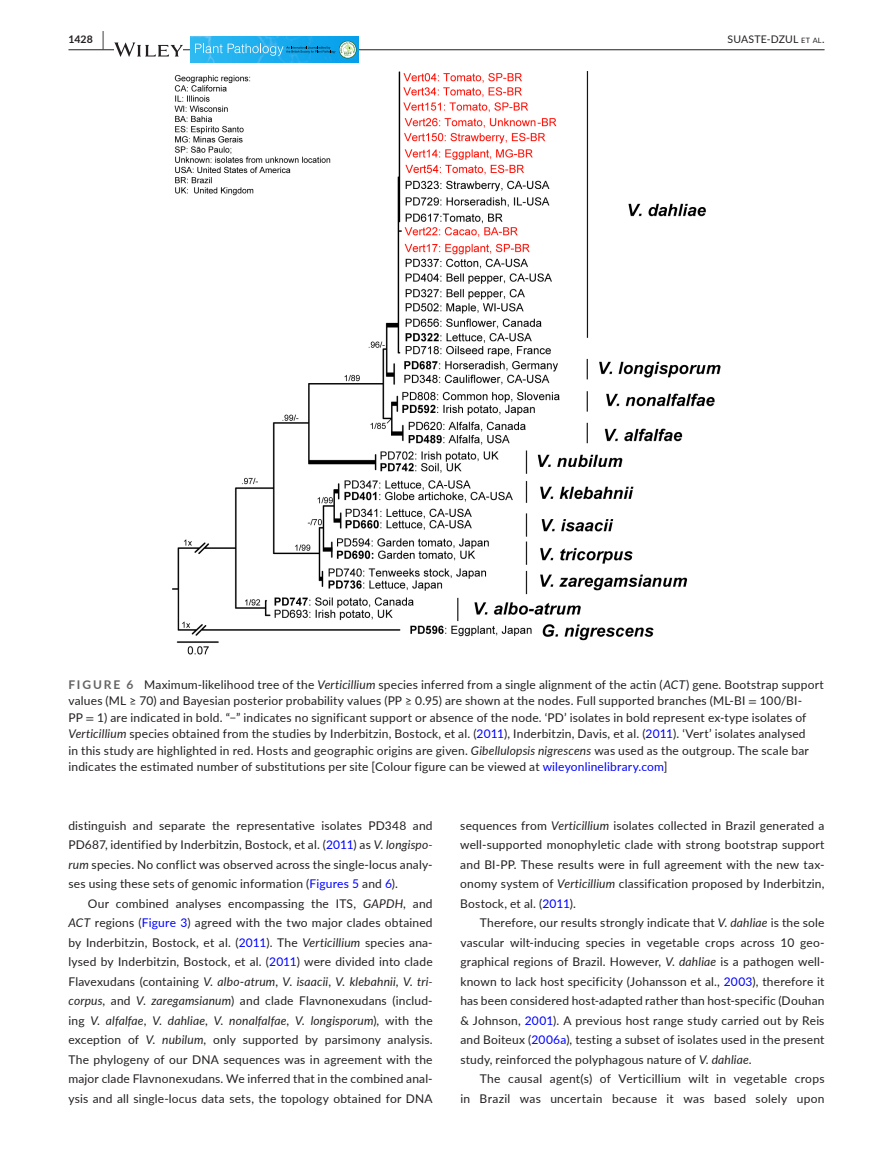
<style>
.page{position:relative;width:893px;height:1174px;background:#fff}
.page>*{position:absolute;margin:0;border:0;box-sizing:border-box;transform-origin:0 0}
.t1{font:12px/19.5px "Lato";letter-spacing:.015em;color:#231f20;text-align:justify}
.t2{font:10.5px "Lato";letter-spacing:.015em;color:#231f20}
.t3{font:700 10.5px "Lato";color:#231f20}
.s1{font-size:19.5px}
.s2{font-size:7.35px}
.s3{font-weight:700;color:#636366}
.s4{font-style:italic}
.s5{font-family:"STIX"}
.s6{color:#00f}
</style>
<div class="page">
<hr style="left:68px;top:49px;width:756px;height:1px;background:#231f20">
<svg style="left:114px;top:42px;width:69px;height:15px"></svg>
<img style="left:191px;top:37px;width:167px;height:25px">
<svg style="left:340px;top:41px;width:16px;height:17px"></svg>
<svg style="left:195px;top:42px;width:160px;height:14px;background:#40b3e3"></svg>
<img style="left:172px;top:71px;width:549px;height:584px">
<p class="t3" style="left:68px;top:31px;width:37px">1428 <span class="s1">|</span></p>
<p class="t2" style="left:727px;top:31px;width:98px">SUASTE-DZUL <span class="s2">et al</span>.</p>
<p class="t1" style="left:68px;top:675px;width:757px;line-height:16.5px;text-align:left"><span class="s3">FIGURE 6</span> Maximum-likelihood tree of the <span class="s4">Verticillium</span> species inferred from a single alignment of the actin (<span class="s4">ACT</span>) gene. Bootstrap support values (ML ≥ 70) and Bayesian posterior probability values (PP ≥ 0.95) are shown at the nodes. Full supported branches (ML-BI <span class="s5">=</span> 100/BI-<br>PP <span class="s5">=</span> 1) are indicated in bold. “−” indicates no significant support or absence of the node. ‘PD’ isolates in bold represent ex-type isolates of <span class="s4">Verticillium</span> species obtained from the studies by Inderbitzin, Bostock, et al. (<span class="s6">2011</span>), Inderbitzin, Davis, et al. (<span class="s6">2011</span>). ‘Vert’ isolates analysed<br>in this study are highlighted in red. Hosts and geographic origins are given. <span class="s4">Gibellulopsis nigrescens</span> was used as the outgroup. The scale bar indicates the estimated number of substitutions per site [Colour figure can be viewed at <span class="s6">wileyonlinelibrary.com</span>]</p>
<p class="t1" style="left:68px;top:815px;width:366px">distinguish and separate the representative isolates PD348 and PD687, identified by Inderbitzin, Bostock, et al. (<span class="s6">2011</span>) as <span class="s4">V</span>. <span class="s4">longispo&shy;rum</span> species. No conflict was observed across the single-locus analy&shy;ses using these sets of genomic information (<span class="s6">Figures 5</span> and <span class="s6">6</span>).</p>
<p class="t1" style="left:68px;top:893px;width:366px;text-indent:20px">Our combined analyses encompassing the ITS, <span class="s4">GAPDH</span>, and <span class="s4">ACT</span> regions (<span class="s6">Figure 3</span>) agreed with the two major clades obtained by Inderbitzin, Bostock, et al. (<span class="s6">2011</span>). The <span class="s4">Verticillium</span> species ana&shy;lysed by Inderbitzin, Bostock, et al. (<span class="s6">2011</span>) were divided into clade Flavexudans (containing <span class="s4">V</span>. <span class="s4">albo</span>-<span class="s4">atrum</span>, <span class="s4">V</span>. <span class="s4">isaacii</span>, <span class="s4">V</span>. <span class="s4">klebahnii</span>, <span class="s4">V</span>. <span class="s4">tri&shy;corpus</span>, and <span class="s4">V</span>. <span class="s4">zaregamsianum</span>) and clade Flavnonexudans (includ&shy;ing <span class="s4">V</span>. <span class="s4">alfalfae</span>, <span class="s4">V</span>. <span class="s4">dahliae</span>, <span class="s4">V</span>. <span class="s4">nonalfalfae</span>, <span class="s4">V</span>. <span class="s4">longisporum</span>), with the exception of <span class="s4">V</span>. <span class="s4">nubilum</span>, only supported by parsimony analysis.<br>The phylogeny of our DNA sequences was in agreement with the major clade Flavnonexudans. We inferred that in the combined anal&shy;ysis and all single-locus data sets, the topology obtained for DNA</p>
<p class="t1" style="left:460px;top:815px;width:366px">sequences from <span class="s4">Verticillium</span> isolates collected in Brazil generated a well-supported monophyletic clade with strong bootstrap support and BI-PP. These results were in full agreement with the new tax&shy;onomy system of <span class="s4">Verticillium</span> classification proposed by Inderbitzin, Bostock, et al. (<span class="s6">2011</span>).</p>
<p class="t1" style="left:460px;top:912px;width:366px;text-indent:19px">Therefore, our results strongly indicate that <span class="s4">V</span>. <span class="s4">dahliae</span> is the sole vascular wilt-inducing species in vegetable crops across 10 geo&shy;graphical regions of Brazil. However, <span class="s4">V. dahliae</span> is a pathogen well&shy;known to lack host specificity (Johansson et al., <span class="s6">2003</span>), therefore it has been considered host-adapted rather than host-specific (Douhan &amp; Johnson, <span class="s6">2001</span>). A previous host range study carried out by Reis and Boiteux (<span class="s6">2006a</span>), testing a subset of isolates used in the present study, reinforced the polyphagous nature of <span class="s4">V</span>. <span class="s4">dahliae</span>.</p>
<p class="t1" style="left:460px;top:1068px;width:366px;text-align:right">The causal agent(s) of Verticillium wilt in vegetable crops<br>in Brazil was uncertain because it was based solely upon</p>
</div>
